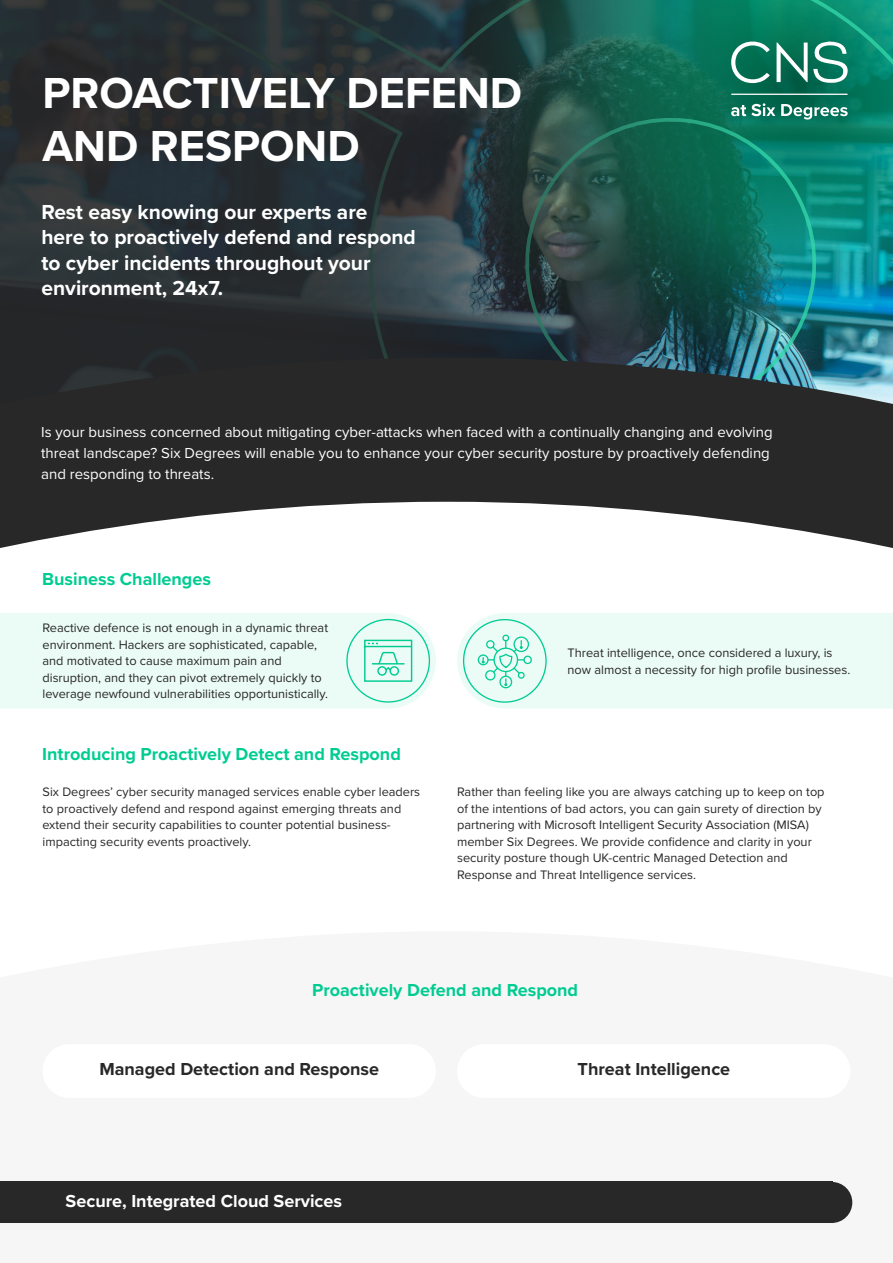
<style>
.page{position:relative;width:893px;height:1263px;background:#fff}
.page>*{position:absolute;margin:0;border:0;box-sizing:border-box;transform-origin:0 0}
.t1{font:700 45px/52.5px "Proxima Nova";color:#fff}
.Subtitle{font:700 21px "Proxima Nova";color:#fff}
.Sub-Headings{font:700 18px "Proxima Nova";color:#00cc92}
.Sub-Headings-2{font:700 18px "Proxima Nova";color:#282828}
.Sub-Headings-3{font:700 18px "Proxima Nova";color:#fff}
.t2{font:15px "Proxima Nova";color:#fff}
.Body_Copy{font:12.75px/16.5px "Proxima Nova";color:#282828}
</style>
<div class="page">
<img style="left:0;top:0;width:893px;height:358px">
<div style="left:0;top:358px;width:893px;height:144px;background:#282828"></div>
<svg style="left:0;top:502px;width:893px;height:46px"></svg>
<div style="left:0;top:1182px;width:832px;height:41px;background:#282828"></div>
<div style="left:811px;top:1182px;width:41px;height:41px;background:#282828;border-radius:50%"></div>
<svg style="left:731px;top:42px;width:39px;height:41px"></svg>
<svg style="left:777px;top:39px;width:71px;height:44px"></svg>
<hr style="left:731px;top:94px;width:117px;height:1px;background:#fff">
<svg style="left:731px;top:103px;width:44px;height:13px"></svg>
<svg style="left:781px;top:104px;width:67px;height:16px"></svg>
<div style="left:0;top:613px;width:436px;height:95px;background:#ebfbf6"></div>
<div style="left:457px;top:613px;width:436px;height:95px;background:#ebfbf6"></div>
<p class="t1" style="left:43px;top:66px;width:481px">PROACTIVELY DEFEND<br>AND RESPOND</p>
<p class="Subtitle" style="left:41px;top:196px;width:328px">Rest easy knowing our experts are</p>
<p class="Subtitle" style="left:41px;top:222px;width:376px">here to proactively defend and respond</p>
<p class="Subtitle" style="left:41px;top:247px;width:331px">to cyber incidents throughout your</p>
<p class="Subtitle" style="left:41px;top:272px;width:183px">environment, 24x7.</p>
<p class="t2" style="left:41px;top:421px;width:733px">Is your business concerned about mitigating cyber-attacks when faced with a continually changing and evolving</p>
<p class="t2" style="left:41px;top:442px;width:730px">threat landscape? Six Degrees will enable you to enhance your cyber security posture by proactively defending</p>
<p class="t2" style="left:41px;top:463px;width:174px">and responding to threats.</p>
<p class="Sub-Headings" style="left:42px;top:566px;width:170px">Business Challenges</p>
<p class="Body_Copy" style="left:43px;top:619px;width:287px">Reactive defence is not enough in a dynamic threat environment. Hackers are sophisticated, capable, and motivated to cause maximum pain and</p>
<p class="Body_Copy" style="left:43px;top:668px;width:287px">disruption, and they can pivot extremely quickly to leverage newfound vulnerabilities opportunistically.</p>
<p class="Sub-Headings" style="left:42px;top:741px;width:360px">Introducing Proactively Detect and Respond</p>
<p class="Body_Copy" style="left:43px;top:783px;width:379px">Six Degrees’ cyber security managed services enable cyber leaders</p>
<p class="Body_Copy" style="left:43px;top:800px;width:360px">to proactively defend and respond against emerging threats and</p>
<p class="Body_Copy" style="left:43px;top:816px;width:350px">extend their security capabilities to counter potential business-</p>
<p class="Body_Copy" style="left:43px;top:833px;width:210px">impacting security events proactively.</p>
<p class="Body_Copy" style="left:568px;top:644px;width:284px">Threat intelligence, once considered a luxury, is now almost a necessity for high profile businesses.</p>
<p class="Body_Copy" style="left:457px;top:783px;width:369px">Rather than feeling like you are always catching up to keep on top</p>
<p class="Body_Copy" style="left:457px;top:800px;width:366px">of the intentions of bad actors, you can gain surety of direction by partnering with Microsoft Intelligent Security Association (MISA)</p>
<p class="Body_Copy" style="left:457px;top:833px;width:356px">member Six Degrees. We provide confidence and clarity in your</p>
<p class="Body_Copy" style="left:457px;top:849px;width:332px">security posture though UK-centric Managed Detection and</p>
<p class="Body_Copy" style="left:457px;top:866px;width:241px">Response and Threat Intelligence services.</p>
<p class="Sub-Headings" style="left:312px;top:976px;width:268px">Proactively Defend and Respond</p>
<p class="Sub-Headings-2" style="left:99px;top:1056px;width:281px">Managed Detection and Response</p>
<p class="Sub-Headings-2" style="left:578px;top:1056px;width:154px">Threat Intelligence</p>
<p class="Sub-Headings-3" style="left:66px;top:1188px;width:278px">Secure, Integrated Cloud Services</p>
</div>
